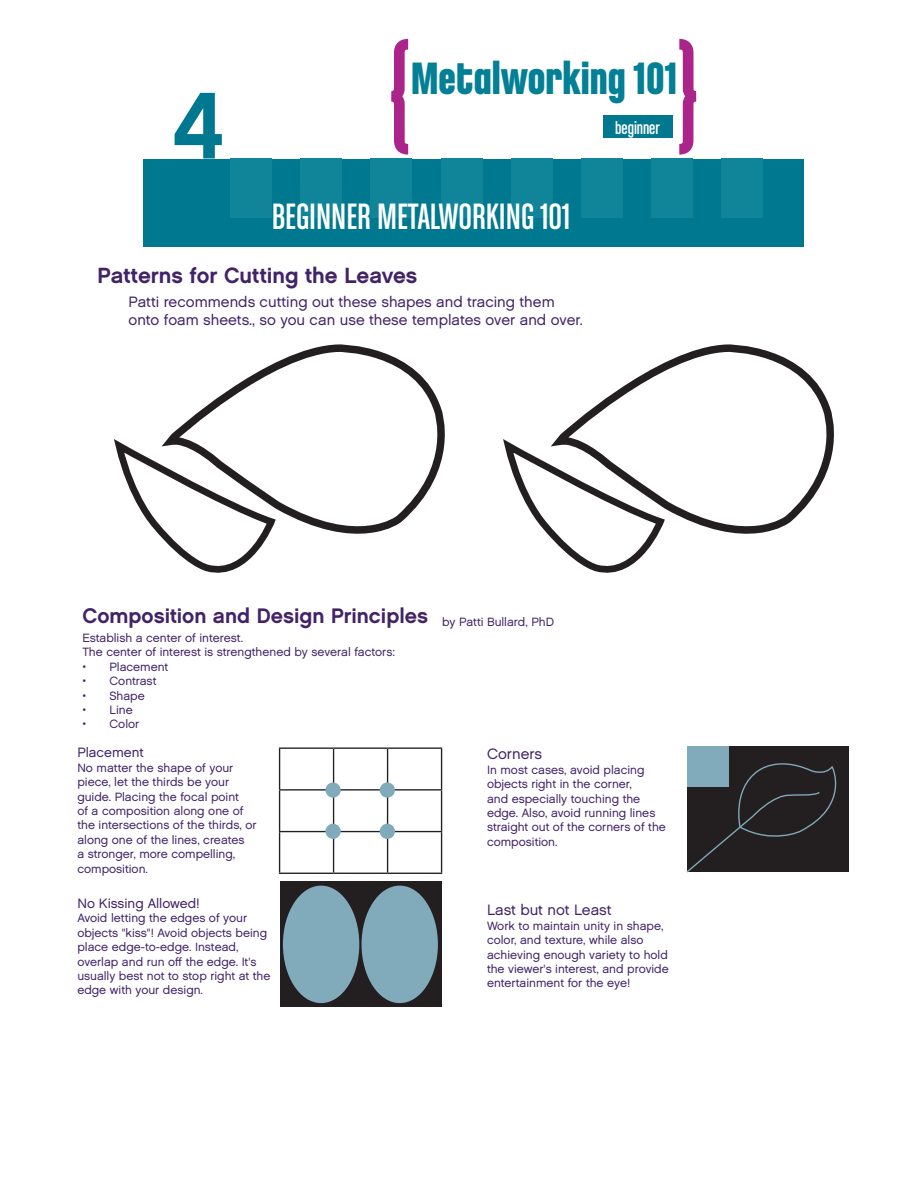
<style>
.page{position:relative;width:918px;height:1188px;background:#fff}
.page>*{position:absolute;margin:0;border:0;box-sizing:border-box;transform-origin:0 0}
.t1{font:94.5px "Chalet New York Nineteen Eighty";color:#00788f}
.t2{font:48.15px "Chalet Comprime Hong Kong Eighty";color:#038096}
.t3{font:39px "Chalet Comprime Cologne Sixty";color:#fff}
.t4{font:21.9px "Chalet New York Nineteen Sixty";color:#422367}
.t5{font:21px "Chalet New York Nineteen Sixty";color:#422367}
.t6{font:18.75px "Chalet Comprime Cologne Sixty";letter-spacing:-.005em;color:#fff}
.t7{font:15px/18px "Chalet London Nineteen Sixty";color:#422367}
.t8{font:13.5px "Chalet London Nineteen Sixty";color:#422367}
.t9{font:12px/14.4px "Chalet London Nineteen Sixty";color:#422367}
</style>
<div class="page">
<svg style="left:168px;top:348px;width:277px;height:186px"></svg>
<svg style="left:557px;top:348px;width:277px;height:186px"></svg>
<svg style="left:114px;top:438px;width:164px;height:135px"></svg>
<svg style="left:503px;top:438px;width:164px;height:135px"></svg>
<hr style="left:279px;top:747px;width:55px;height:2px;background:#231f20">
<hr style="left:279px;top:749px;width:1px;height:40px;background:#231f20">
<hr style="left:334px;top:747px;width:54px;height:2px;background:#231f20">
<hr style="left:333px;top:749px;width:1px;height:40px;background:#231f20">
<hr style="left:388px;top:747px;width:54px;height:2px;background:#231f20">
<hr style="left:387px;top:749px;width:1px;height:40px;background:#231f20">
<hr style="left:441px;top:749px;width:1px;height:40px;background:#231f20">
<hr style="left:279px;top:789px;width:55px;height:2px;background:#231f20">
<hr style="left:279px;top:791px;width:1px;height:40px;background:#231f20">
<hr style="left:334px;top:789px;width:54px;height:2px;background:#231f20">
<hr style="left:333px;top:791px;width:1px;height:40px;background:#231f20">
<hr style="left:388px;top:789px;width:54px;height:2px;background:#231f20">
<hr style="left:387px;top:791px;width:1px;height:40px;background:#231f20">
<hr style="left:441px;top:791px;width:1px;height:40px;background:#231f20">
<hr style="left:279px;top:831px;width:55px;height:1px;background:#231f20">
<hr style="left:279px;top:832px;width:1px;height:41px;background:#231f20">
<hr style="left:334px;top:831px;width:54px;height:1px;background:#231f20">
<hr style="left:333px;top:832px;width:1px;height:41px;background:#231f20">
<hr style="left:388px;top:831px;width:54px;height:1px;background:#231f20">
<hr style="left:387px;top:832px;width:1px;height:41px;background:#231f20">
<hr style="left:441px;top:832px;width:1px;height:41px;background:#231f20">
<hr style="left:279px;top:873px;width:55px;height:1px;background:#231f20">
<hr style="left:334px;top:873px;width:54px;height:1px;background:#231f20">
<hr style="left:388px;top:873px;width:54px;height:1px;background:#231f20">
<div style="left:325px;top:782px;width:16px;height:16px;background:#81abbb;border-radius:50%"></div>
<div style="left:325px;top:824px;width:16px;height:15px;background:#81abbb;border-radius:50%"></div>
<div style="left:380px;top:782px;width:15px;height:16px;background:#81abbb;border-radius:50%"></div>
<div style="left:380px;top:824px;width:15px;height:15px;background:#81abbb;border-radius:50%"></div>
<div style="left:280px;top:881px;width:162px;height:126px;background:#231f20"></div>
<div style="left:687px;top:747px;width:162px;height:125px;background:#231f20"></div>
<div style="left:362px;top:886px;width:76px;height:117px;background:#81abbb;border-radius:50%"></div>
<div style="left:283px;top:886px;width:76px;height:117px;background:#81abbb;border-radius:50%"></div>
<div style="left:687px;top:747px;width:42px;height:40px;background:#81abbb"></div>
<svg style="left:686px;top:763px;width:151px;height:110px"></svg>
<svg style="left:391px;top:39px;width:17px;height:116px"></svg>
<svg style="left:679px;top:39px;width:17px;height:116px"></svg>
<div style="left:603px;top:115px;width:70px;height:23px;background:#00788f"></div>
<div style="left:144px;top:159px;width:660px;height:87px;background:#00788f"></div>
<div style="left:230px;top:159px;width:42px;height:59px;background:#10859a"></div>
<div style="left:301px;top:159px;width:41px;height:59px;background:#10859a"></div>
<div style="left:371px;top:159px;width:41px;height:59px;background:#10859a"></div>
<div style="left:441px;top:159px;width:41px;height:59px;background:#10859a"></div>
<div style="left:511px;top:159px;width:41px;height:59px;background:#10859a"></div>
<div style="left:581px;top:159px;width:42px;height:59px;background:#10859a"></div>
<div style="left:652px;top:159px;width:41px;height:59px;background:#10859a"></div>
<div style="left:722px;top:159px;width:41px;height:59px;background:#10859a"></div>
<h1 class="t1" style="left:172px;top:68px;width:54px">4</h1>
<h2 class="t2" style="left:411px;top:50px;width:268px">Metalworking 101</h2>
<h3 class="t3" style="left:272px;top:195px;width:300px">BEGINNER METALWORKING 101</h3>
<h3 class="t6" style="left:615px;top:118px;width:46px">beginner</h3>
<h3 class="t4" style="left:98px;top:262px;width:321px">Patterns for Cutting the Leaves</h3>
<p class="t7" style="left:129px;top:293px;width:456px">Patti recommends cutting out these shapes and tracing them onto foam sheets., so you can use these templates over and over.</p>
<h3 class="t5" style="left:82px;top:602px;width:347px">Composition and Design Principles</h3>
<p class="t9" style="left:82px;top:631px;width:314px">Establish a center of interest.<br>The center of interest is strengthened by several factors:</p>
<p class="t9" style="left:82px;top:659px;width:87px">• Placement</p>
<p class="t9" style="left:82px;top:674px;width:75px">• Contrast</p>
<p class="t9" style="left:82px;top:688px;width:64px">• Shape</p>
<p class="t9" style="left:82px;top:703px;width:52px">• Line</p>
<p class="t9" style="left:82px;top:717px;width:58px">• Color</p>
<p class="t8" style="left:77px;top:744px;width:68px">Placement</p>
<p class="t9" style="left:77px;top:760px;width:181px">No matter the shape of your piece, let the thirds be your guide. Placing the focal point<br>of a composition along one of the intersections of the thirds, or along one of the lines, creates<br>a stronger, more compelling, composition.</p>
<p class="t8" style="left:77px;top:895px;width:124px">No Kissing Allowed!</p>
<p class="t9" style="left:77px;top:911px;width:195px">Avoid letting the edges of your objects "kiss"! Avoid objects being place edge-to-edge. Instead, overlap and run off the edge. It's usually best not to stop right at the edge with your design.</p>
<p class="t9" style="left:442px;top:614px;width:113px">by Patti Bullard, PhD</p>
<p class="t7" style="left:487px;top:745px;width:57px">Corners</p>
<p class="t9" style="left:487px;top:762px;width:180px">In most cases, avoid placing objects right in the corner,<br>and especially touching the edge. Also, avoid running lines straight out of the corners of the composition.</p>
<p class="t7" style="left:487px;top:901px;width:126px">Last but not Least</p>
<p class="t9" style="left:487px;top:918px;width:183px">Work to maintain unity in shape, color, and texture, while also achieving enough variety to hold the viewer's interest, and provide entertainment for the eye!</p>
</div>
